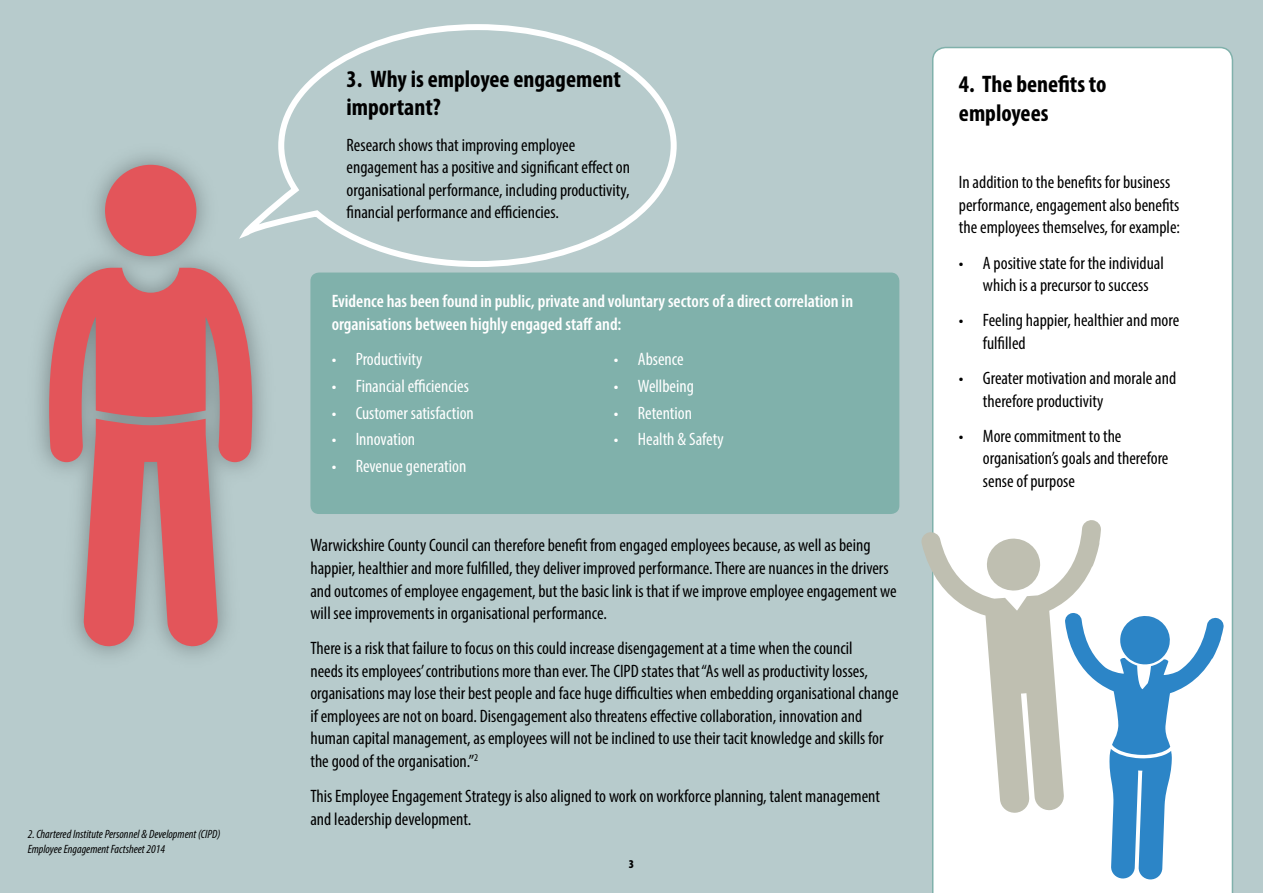
<style>
.page{position:relative;width:1263px;height:893px;background:#b7cbcc}
.page>*{position:absolute;margin:0;border:0;box-sizing:border-box;transform-origin:0 0}
.t1{font:700 condensed 24px/28.8px "Myriad Pro";color:#000}
.t2{font:condensed 18px/22.5px "Myriad Pro";color:#000}
.t3{font:condensed 18px "Myriad Pro";color:#fff}
.t4{font:600 condensed 18px/22.5px "Myriad Pro";color:#fff}
.t5{font:italic condensed 12px/14.4px "Myriad Pro";color:#000}
.t6{font:900 condensed 12px "Myriad Pro";color:#000}
</style>
<div class="page">
<img style="left:38px;top:155px;width:226px;height:501px">
<svg style="left:49px;top:268px;width:203px;height:379px"></svg>
<div style="left:105px;top:165px;width:91px;height:91px;background:#e3555a;border-radius:50%"></div>
<div style="left:310px;top:273px;width:589px;height:241px;background:#80b1ab;border-radius:9px"></div>
<svg style="left:238px;top:24px;width:439px;height:246px"></svg>
<div style="left:932px;top:47px;width:301px;height:846px;background:#fff"></div>
<svg style="left:921px;top:520px;width:180px;height:293px;background:#dfe1db"></svg>
<svg style="left:1064px;top:612px;width:160px;height:268px;background:#b2d2ea"></svg>
<p class="t5" style="left:28px;top:827px;width:194px">2. Chartered Institute Personnel &amp; Development (CIPD)<br>Employee Engagement Factsheet 2014</p>
<h1 class="t1" style="left:347px;top:64px;width:276px">3. Why is employee engagement important?</h1>
<p class="t2" style="left:347px;top:133px;width:285px">Research shows that improving employee engagement has a positive and significant effect on organisational performance, including productivity, financial performance and efficiencies.</p>
<p class="t4" style="left:332px;top:290px;width:523px">Evidence has been found in public, private and voluntary sectors of a direct correlation in organisations between highly engaged staff and:</p>
<p class="t3" style="left:332px;top:348px;width:92px">• Productivity</p>
<p class="t3" style="left:332px;top:375px;width:139px">• Financial efficiencies</p>
<p class="t3" style="left:332px;top:402px;width:144px">• Customer satisfaction</p>
<p class="t3" style="left:332px;top:428px;width:85px">• Innovation</p>
<p class="t3" style="left:332px;top:455px;width:136px">• Revenue generation</p>
<p class="t3" style="left:614px;top:348px;width:71px">• Absence</p>
<p class="t3" style="left:614px;top:375px;width:82px">• Wellbeing</p>
<p class="t3" style="left:614px;top:402px;width:80px">• Retention</p>
<p class="t3" style="left:614px;top:428px;width:111px">• Health &amp; Safety</p>
<p class="t2" style="left:310px;top:534px;width:588px">Warwickshire County Council can therefore benefit from engaged employees because, as well as being happier, healthier and more fulfilled, they deliver improved performance. There are nuances in the drivers and outcomes of employee engagement, but the basic link is that if we improve employee engagement we will see improvements in organisational performance.</p>
<p class="t2" style="left:310px;top:637px;width:590px">There is a risk that failure to focus on this could increase disengagement at a time when the council<br>needs its employees’ contributions more than ever. The CIPD states that “As well as productivity losses, organisations may lose their best people and face huge difficulties when embedding organisational change if employees are not on board. Disengagement also threatens effective collaboration, innovation and human capital management, as employees will not be inclined to use their tacit knowledge and skills for the good of the organisation.”<sup>2</sup></p>
<p class="t2" style="left:310px;top:785px;width:571px">This Employee Engagement Strategy is also aligned to work on workforce planning, talent management and leadership development.</p>
<p class="t6" style="left:629px;top:856px;width:7px">3</p>
<h1 class="t1" style="left:959px;top:69px;width:149px">4. The benefits to employees</h1>
<p class="t2" style="left:959px;top:171px;width:223px">In addition to the benefits for business performance, engagement also benefits the employees themselves, for example:</p>
<p class="t2" style="left:959px;top:251px;width:206px;text-align:center">• A positive state for the individual which is a precursor to success</p>
<p class="t2" style="left:983px;top:309px;width:198px;text-indent:-24px">• Feeling happier, healthier and more fulfilled</p>
<p class="t2" style="left:983px;top:367px;width:195px;text-indent:-24px">• Greater motivation and morale and therefore productivity</p>
<p class="t2" style="left:983px;top:424px;width:187px;text-indent:-24px">• More commitment to the organisation’s goals and therefore sense of purpose</p>
</div>
